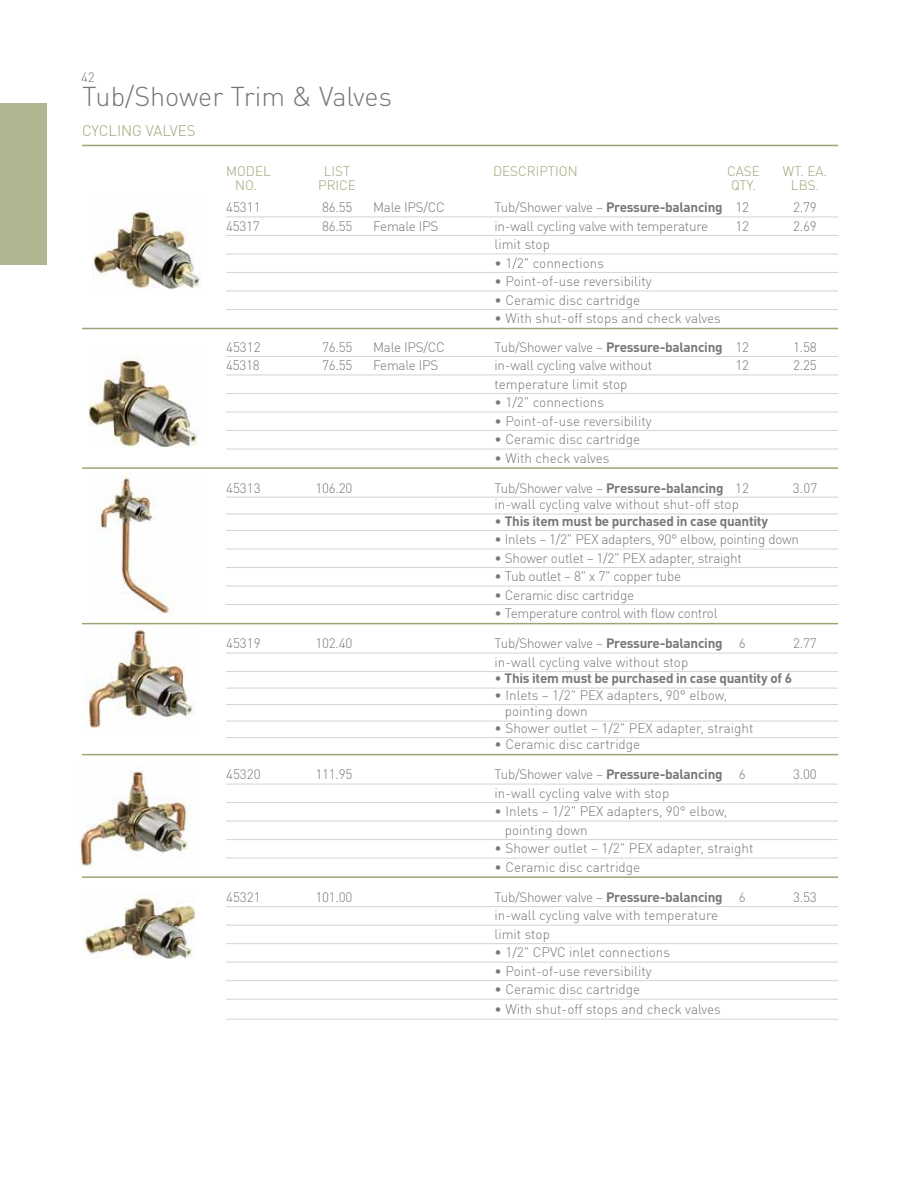
<style>
.page{position:relative;width:918px;height:1188px;background:#fff}
.page>*{position:absolute;margin:0;border:0;box-sizing:border-box;transform-origin:0 0}
.t1{font:300 27px "DINOT";color:#77787b}
.t2{font:300 15px "DIN Offc";color:#9ea374}
.t3{font:300 13.5px/18.5px "DIN Offc";color:#77787b}
.t4{font:300 13.5px "DIN Offc";letter-spacing:-.02em;color:#77787b}
.t5{font:700 13.5px "DINOT";letter-spacing:-.02em;color:#77787b}
.t6{font:300 13.5px "DIN Offc";color:#9ea374}
.t7{font:300 13.5px "DINOT";color:#77787b}
.s1{font-family:"DINOT";font-weight:700}
.s2{font-family:"DIN Offc";font-weight:300}
</style>
<div class="page">
<div style="left:0;top:103px;width:47px;height:162px;background:#b1b58f"></div>
<hr style="left:82px;top:145px;width:756px;height:1px;background:#9ea374">
<hr style="left:226px;top:217px;width:612px;height:1px;background:#d2d4d5">
<hr style="left:226px;top:235px;width:612px;height:1px;background:#d2d4d5">
<hr style="left:226px;top:254px;width:612px;height:1px;background:#d2d4d5">
<hr style="left:226px;top:272px;width:612px;height:1px;background:#d2d4d5">
<hr style="left:226px;top:291px;width:612px;height:1px;background:#d2d4d5">
<hr style="left:226px;top:309px;width:612px;height:1px;background:#d2d4d5">
<hr style="left:82px;top:328px;width:756px;height:1px;background:#9ea374">
<hr style="left:226px;top:356px;width:612px;height:1px;background:#d2d4d5">
<hr style="left:226px;top:375px;width:612px;height:1px;background:#d2d4d5">
<hr style="left:226px;top:393px;width:612px;height:1px;background:#d2d4d5">
<hr style="left:226px;top:412px;width:612px;height:1px;background:#d2d4d5">
<hr style="left:226px;top:430px;width:612px;height:1px;background:#d2d4d5">
<hr style="left:226px;top:449px;width:612px;height:1px;background:#d2d4d5">
<hr style="left:82px;top:467px;width:756px;height:2px;background:#9ea374">
<hr style="left:226px;top:497px;width:612px;height:1px;background:#d2d4d5">
<hr style="left:226px;top:514px;width:612px;height:1px;background:#d2d4d5">
<hr style="left:226px;top:530px;width:612px;height:1px;background:#d2d4d5">
<hr style="left:226px;top:549px;width:612px;height:1px;background:#d2d4d5">
<hr style="left:226px;top:567px;width:612px;height:1px;background:#d2d4d5">
<hr style="left:226px;top:586px;width:612px;height:1px;background:#d2d4d5">
<hr style="left:226px;top:604px;width:612px;height:1px;background:#d2d4d5">
<hr style="left:82px;top:623px;width:756px;height:1px;background:#9ea374">
<hr style="left:226px;top:653px;width:612px;height:1px;background:#d2d4d5">
<hr style="left:226px;top:671px;width:612px;height:1px;background:#d2d4d5">
<hr style="left:226px;top:688px;width:612px;height:1px;background:#d2d4d5">
<hr style="left:226px;top:704px;width:612px;height:1px;background:#d2d4d5">
<hr style="left:226px;top:721px;width:612px;height:1px;background:#d2d4d5">
<hr style="left:226px;top:737px;width:612px;height:1px;background:#d2d4d5">
<hr style="left:82px;top:754px;width:756px;height:1px;background:#9ea374">
<hr style="left:226px;top:784px;width:612px;height:1px;background:#d2d4d5">
<hr style="left:226px;top:802px;width:612px;height:1px;background:#d2d4d5">
<hr style="left:226px;top:821px;width:612px;height:1px;background:#d2d4d5">
<hr style="left:226px;top:839px;width:612px;height:1px;background:#d2d4d5">
<hr style="left:226px;top:858px;width:612px;height:1px;background:#d2d4d5">
<hr style="left:82px;top:876px;width:756px;height:2px;background:#9ea374">
<hr style="left:226px;top:906px;width:612px;height:1px;background:#d2d4d5">
<hr style="left:226px;top:925px;width:612px;height:1px;background:#d2d4d5">
<hr style="left:226px;top:943px;width:612px;height:1px;background:#d2d4d5">
<hr style="left:226px;top:962px;width:612px;height:1px;background:#d2d4d5">
<hr style="left:226px;top:980px;width:612px;height:1px;background:#d2d4d5">
<hr style="left:226px;top:999px;width:612px;height:1px;background:#d2d4d5">
<hr style="left:226px;top:1019px;width:612px;height:1px;background:#d2d4d5">
<img style="left:84px;top:627px;width:112px;height:101px">
<img style="left:80px;top:771px;width:112px;height:96px">
<img style="left:83px;top:895px;width:113px;height:63px">
<img style="left:93px;top:210px;width:108px;height:79px">
<img style="left:89px;top:358px;width:109px;height:89px">
<img style="left:99px;top:474px;width:75px;height:141px">
<p class="t7" style="left:81px;top:68px;width:15px">42</p>
<h1 class="t1" style="left:82px;top:78px;width:312px">Tub/Shower Trim &amp; Valves</h1>
<p class="t2" style="left:82px;top:121px;width:115px">CYCLING VALVES</p>
<p class="t6" style="left:226px;top:163px;width:46px">MODEL</p>
<p class="t6" style="left:324px;top:163px;width:28px">LIST</p>
<p class="t6" style="left:493px;top:163px;width:86px">DESCRIPTION</p>
<p class="t6" style="left:727px;top:163px;width:34px">CASE</p>
<p class="t6" style="left:783px;top:163px;width:46px">WT. EA.</p>
<p class="t6" style="left:235px;top:177px;width:24px">NO.</p>
<p class="t6" style="left:318px;top:177px;width:39px">PRICE</p>
<p class="t6" style="left:731px;top:177px;width:27px">QTY.</p>
<p class="t6" style="left:791px;top:177px;width:30px">LBS.</p>
<p class="t3" style="left:226px;top:198px;width:36px">45311</p>
<p class="t3" style="left:322px;top:198px;width:32px">86.55</p>
<p class="t4" style="left:373px;top:199px;width:73px">Male IPS/CC</p>
<p class="t4" style="left:495px;top:199px;width:256px">Tub/Shower valve – <span class="s1">Pressure-balancing</span> 12</p>
<p class="t3" style="left:793px;top:198px;width:25px">2.79</p>
<p class="t3" style="left:226px;top:217px;width:35px">45317</p>
<p class="t3" style="left:322px;top:217px;width:32px">86.55</p>
<p class="t4" style="left:373px;top:218px;width:67px">Female IPS</p>
<p class="t4" style="left:495px;top:218px;width:215px">in-wall cycling valve with temperature</p>
<p class="t3" style="left:735px;top:217px;width:15px">12</p>
<p class="t3" style="left:793px;top:217px;width:25px">2.69</p>
<p class="t3" style="left:495px;top:235px;width:57px">limit stop</p>
<p class="t3" style="left:495px;top:254px;width:111px">• 1/2" connections</p>
<p class="t3" style="left:495px;top:272px;width:159px">• Point-of-use reversibility</p>
<p class="t3" style="left:495px;top:291px;width:147px">• Ceramic disc cartridge</p>
<p class="t3" style="left:495px;top:309px;width:228px">• With shut-off stops and check valves</p>
<p class="t3" style="left:226px;top:338px;width:36px">45312</p>
<p class="t3" style="left:322px;top:338px;width:32px">76.55</p>
<p class="t4" style="left:373px;top:339px;width:73px">Male IPS/CC</p>
<p class="t4" style="left:495px;top:339px;width:256px">Tub/Shower valve – <span class="s1">Pressure-balancing</span> 12</p>
<p class="t3" style="left:793px;top:338px;width:25px">1.58</p>
<p class="t3" style="left:226px;top:356px;width:35px">45318</p>
<p class="t3" style="left:322px;top:356px;width:32px">76.55</p>
<p class="t4" style="left:373px;top:357px;width:67px">Female IPS</p>
<p class="t4" style="left:495px;top:357px;width:159px">in-wall cycling valve without</p>
<p class="t3" style="left:735px;top:356px;width:15px">12</p>
<p class="t3" style="left:793px;top:356px;width:25px">2.25</p>
<p class="t3" style="left:495px;top:375px;width:135px">temperature limit stop</p>
<p class="t3" style="left:495px;top:393px;width:111px">• 1/2" connections</p>
<p class="t3" style="left:495px;top:412px;width:159px">• Point-of-use reversibility</p>
<p class="t3" style="left:495px;top:430px;width:147px">• Ceramic disc cartridge</p>
<p class="t3" style="left:495px;top:449px;width:116px">• With check valves</p>
<p class="t3" style="left:226px;top:479px;width:36px">45313</p>
<p class="t3" style="left:315px;top:479px;width:38px">106.20</p>
<p class="t4" style="left:495px;top:480px;width:256px">Tub/Shower valve – <span class="s1">Pressure-balancing</span> 12</p>
<p class="t3" style="left:793px;top:479px;width:26px">3.07</p>
<p class="t3" style="left:495px;top:495px;width:246px">in-wall cycling valve without shut-off stop</p>
<p class="t5" style="left:495px;top:512px;width:275px"><span class="s2">•</span> This item must be purchased in case quantity</p>
<p class="t4" style="left:495px;top:531px;width:306px">• Inlets – 1/2" PEX adapters, 90° elbow, pointing down</p>
<p class="t4" style="left:495px;top:550px;width:249px">• Shower outlet – 1/2" PEX adapter, straight</p>
<p class="t4" style="left:495px;top:568px;width:188px">• Tub outlet – 8" x 7" copper tube</p>
<p class="t4" style="left:495px;top:587px;width:141px">• Ceramic disc cartridge</p>
<p class="t4" style="left:495px;top:605px;width:225px">• Temperature control with flow control</p>
<p class="t3" style="left:226px;top:634px;width:36px">45319</p>
<p class="t3" style="left:315px;top:634px;width:38px">102.40</p>
<p class="t5" style="left:495px;top:634px;width:253px"><span class="s2">Tub/Shower valve –</span> Pressure-balancing <span class="s2">6</span></p>
<p class="t3" style="left:793px;top:634px;width:25px">2.77</p>
<p class="t3" style="left:495px;top:653px;width:195px">in-wall cycling valve without stop</p>
<p class="t5" style="left:495px;top:669px;width:299px"><span class="s2">•</span> This item must be purchased in case quantity of 6</p>
<p class="t3" style="left:505px;top:687px;width:224px;line-height:16.5px;text-indent:-10px">• Inlets – 1/2" PEX adapters, 90° elbow, pointing down</p>
<p class="t3" style="left:495px;top:719px;width:260px">• Shower outlet – 1/2" PEX adapter, straight</p>
<p class="t3" style="left:495px;top:735px;width:147px">• Ceramic disc cartridge</p>
<p class="t3" style="left:226px;top:765px;width:36px">45320</p>
<p class="t3" style="left:315px;top:765px;width:38px">111.95</p>
<p class="t5" style="left:495px;top:765px;width:253px"><span class="s2">Tub/Shower valve –</span> Pressure-balancing <span class="s2">6</span></p>
<p class="t3" style="left:793px;top:765px;width:25px">3.00</p>
<p class="t3" style="left:495px;top:784px;width:176px">in-wall cycling valve with stop</p>
<p class="t3" style="left:505px;top:802px;width:224px;text-indent:-10px">• Inlets – 1/2" PEX adapters, 90° elbow, pointing down</p>
<p class="t3" style="left:495px;top:839px;width:260px">• Shower outlet – 1/2" PEX adapter, straight</p>
<p class="t3" style="left:495px;top:858px;width:147px">• Ceramic disc cartridge</p>
<p class="t3" style="left:226px;top:888px;width:36px">45321</p>
<p class="t3" style="left:315px;top:888px;width:38px">101.00</p>
<p class="t5" style="left:495px;top:888px;width:253px"><span class="s2">Tub/Shower valve –</span> Pressure-balancing <span class="s2">6</span></p>
<p class="t3" style="left:793px;top:888px;width:25px">3.53</p>
<p class="t3" style="left:495px;top:906px;width:225px">in-wall cycling valve with temperature limit stop</p>
<p class="t3" style="left:495px;top:943px;width:177px">• 1/2" CPVC inlet connections</p>
<p class="t3" style="left:495px;top:962px;width:159px">• Point-of-use reversibility</p>
<p class="t3" style="left:495px;top:980px;width:147px">• Ceramic disc cartridge</p>
<p class="t3" style="left:495px;top:1000px;width:228px">• With shut-off stops and check valves</p>
</div>
